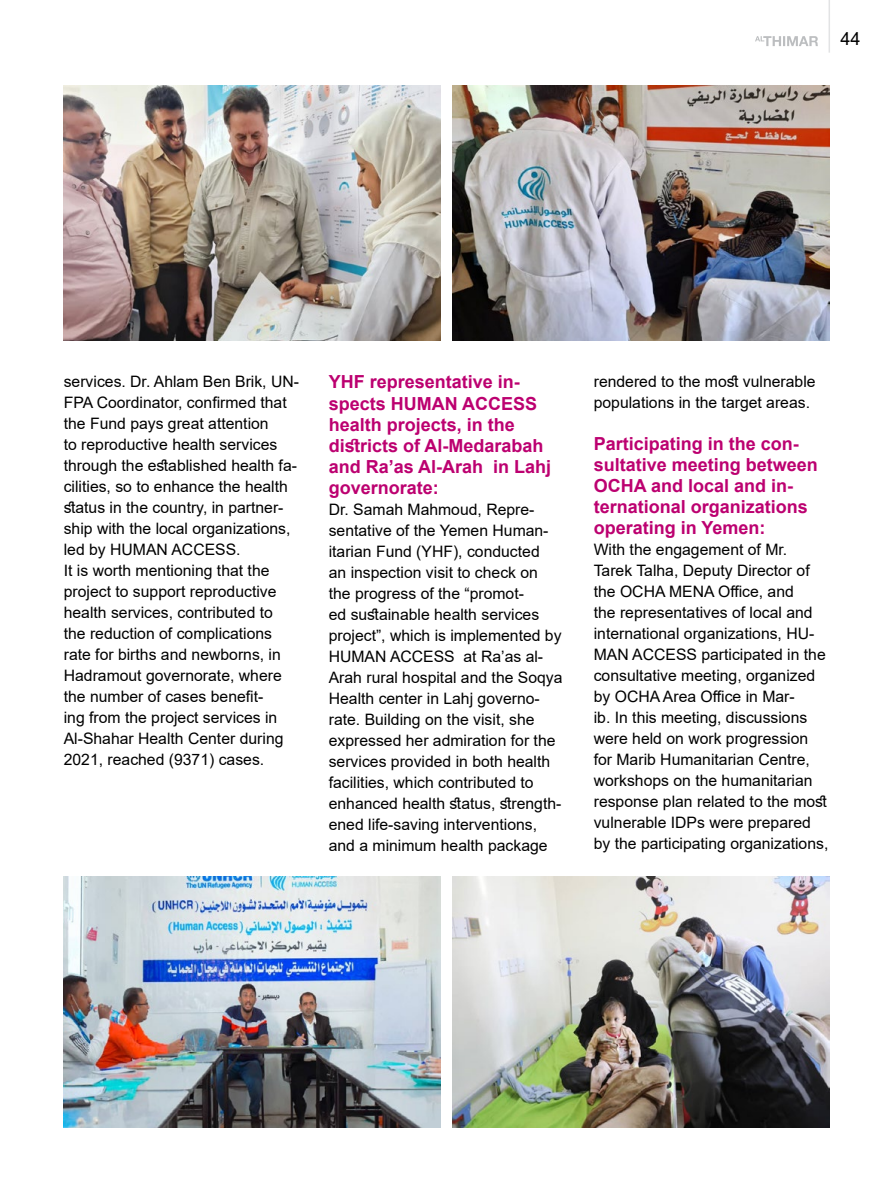
<style>
.page{position:relative;width:893px;height:1191px;background:#fff}
.page>*{position:absolute;margin:0;border:0;box-sizing:border-box;transform-origin:0 0}
.t1{font:700 18px/21px "Arial";color:#bc0070}
.t2{font:18px "Arial";color:#000}
.t3{font:15.75px/21px "Arial";color:#000}
</style>
<div class="page">
<hr style="left:828px;top:0;width:2px;height:53px;background:#e2e3e4">
<svg style="left:755px;top:36px;width:63px;height:10px"></svg>
<img style="left:453px;top:85px;width:376px;height:255px">
<img style="left:453px;top:876px;width:376px;height:251px">
<img style="left:64px;top:876px;width:376px;height:251px">
<img style="left:64px;top:85px;width:376px;height:255px">
<p class="t2" style="left:841px;top:26px;width:22px">44</p>
<p class="t3" style="left:64px;top:371px;width:237px">services. Dr. Ahlam Ben Brik, UN-</p>
<p class="t3" style="left:64px;top:413px;width:215px">the Fund pays great attention to reproductive health services</p>
<p class="t3" style="left:64px;top:476px;width:226px">cilities, so to enhance the health</p>
<p class="t3" style="left:64px;top:392px;width:224px">FPA Coordinator, confirmed that</p>
<p class="t3" style="left:64px;top:455px;width:235px">through the established health fa-</p>
<p class="t3" style="left:64px;top:497px;width:221px">status in the country in, partner-</p>
<p class="t3" style="left:64px;top:539px;width:219px">led by HUMAN ACCESS.<br>isIt worth mentioning that the project to support reproductive health services, contributed to the reduction of complications rate for births and newborns in,<br>Hadramout governorate, where</p>
<p class="t3" style="left:64px;top:706px;width:215px">ing from the project services in</p>
<p class="t3" style="left:64px;top:518px;width:228px">ship with the local organizations,</p>
<p class="t3" style="left:64px;top:685px;width:201px">the number of cases benefit-</p>
<p class="t3" style="left:64px;top:727px;width:221px">Al-Shahar Health Center during<br>2021, reached (9371) cases.</p>
<p class="t1" style="left:329px;top:372px;width:193px">YHF representative in-</p>
<p class="t1" style="left:329px;top:414px;width:188px">health projects in, the</p>
<p class="t1" style="left:329px;top:435px;width:216px">districts of Al-Medarabah</p>
<p class="t1" style="left:493px;top:456px;width:60px">in Lahj</p>
<p class="t1" style="left:329px;top:393px;width:210px">spects HUMAN ACCESS</p>
<p class="t1" style="left:329px;top:456px;width:156px">and Ra’as Al-Arah governorate:</p>
<p class="t3" style="left:329px;top:498px;width:207px">Dr. Samah Mahmoud, Repre-</p>
<p class="t3" style="left:329px;top:519px;width:221px">sentative of the Yemen Human-</p>
<p class="t3" style="left:329px;top:540px;width:212px">itarian Fund (YHF ,) conducted</p>
<p class="t3" style="left:329px;top:561px;width:211px">an inspection visit to check on</p>
<p class="t3" style="left:329px;top:603px;width:212px">ed sustainable health services</p>
<p class="t3" style="left:329px;top:582px;width:197px">the progress of the “promot-</p>
<p class="t3" style="left:329px;top:624px;width:234px">project ,” which is implemented by</p>
<p class="t3" style="left:329px;top:666px;width:235px">Arah rural hospital and the Soqya</p>
<p class="t3" style="left:329px;top:645px;width:128px">HUMAN ACCESS</p>
<p class="t3" style="left:464px;top:645px;width:81px">at Ra’as al-</p>
<p class="t3" style="left:329px;top:687px;width:213px">Health center in Lahj governo-</p>
<p class="t3" style="left:329px;top:729px;width:228px">expressed her admiration for the services provided in both health facilities, which contributed to</p>
<p class="t3" style="left:329px;top:813px;width:210px">ened life-saving interventions,</p>
<p class="t3" style="left:329px;top:708px;width:207px">rate. Building on the visit, she</p>
<p class="t3" style="left:329px;top:792px;width:234px">enhanced health status, strength-</p>
<p class="t3" style="left:329px;top:834px;width:220px">and a minimum health package</p>
<p class="t3" style="left:594px;top:370px;width:223px">rendered to the most vulnerable populations in the target areas.</p>
<p class="t1" style="left:594px;top:433px;width:207px">Participating in the con-</p>
<p class="t1" style="left:594px;top:454px;width:226px">sultative meeting between</p>
<p class="t1" style="left:594px;top:475px;width:201px">OCHA and local and in-</p>
<p class="t1" style="left:594px;top:517px;width:173px">operating in Yemen:</p>
<p class="t3" style="left:594px;top:539px;width:220px">With the engagement of Mr.<br>Tarek Talha, Deputy Director of the OCHA MENA Office, and the representatives of local and</p>
<p class="t3" style="left:594px;top:644px;width:233px">MAN ACCESS participated in the</p>
<p class="t1" style="left:594px;top:496px;width:216px">ternational organizations</p>
<p class="t3" style="left:594px;top:623px;width:222px">international organizations, HU-</p>
<p class="t3" style="left:594px;top:665px;width:223px">consultative meeting, organized</p>
<p class="t3" style="left:594px;top:707px;width:215px">ib In. this meeting, discussions</p>
<p class="t3" style="left:594px;top:686px;width:202px">by OCHA Area Office in Mar-</p>
<p class="t3" style="left:594px;top:728px;width:236px">were held on work progression for Marib Humanitarian Centre, workshops on the humanitarian response plan related to the most vulnerable IDPs were prepared by the participating organizations,</p>
</div>
